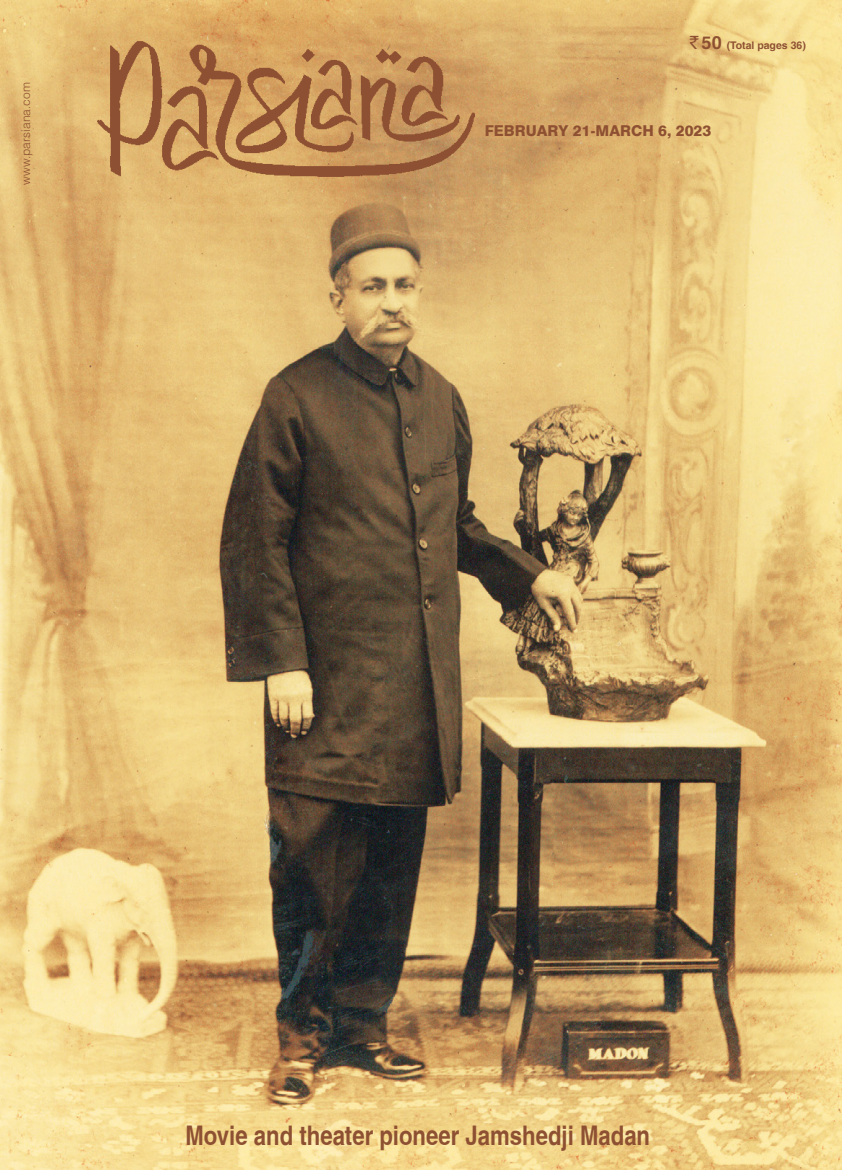
<style>
.page{position:relative;width:842px;height:1170px;background:#fff}
.page>*{position:absolute;margin:0;border:0;box-sizing:border-box;transform-origin:0 0}
.t1{font:700 condensed 27px "Helvetica";color:#8e5032}
.t2{font:800 15px "Swiss 721 BT";color:#8e5032}
.t3{font:300 12px "Helvetica";color:#8e5032}
.t4{font:700 10.5px "Switzerland";color:#8e5032}
.s1{font-family:"Rupee Foradian";font-weight:400;font-size:18px}
.s2{font-size:18px}
</style>
<div class="page">
<img style="left:0;top:0;width:842px;height:1169px">
<img style="left:93px;top:33px;width:387px;height:147px">
<p class="t3" style="left:18px;top:184px;width:104px;rotate:-90deg">www.parsiana.com</p>
<p class="t4" style="left:690px;top:39px;width:118px"><span class="s1">`</span> <span class="s2">50</span> (Total pages 36)</p>
<p class="t2" style="left:485px;top:122px;width:228px">FEBRUARY 21-MARCH 6, 2023</p>
<p class="t1" style="left:185px;top:1119px;width:466px">Movie and theater pioneer Jamshedji Madan</p>
</div>
